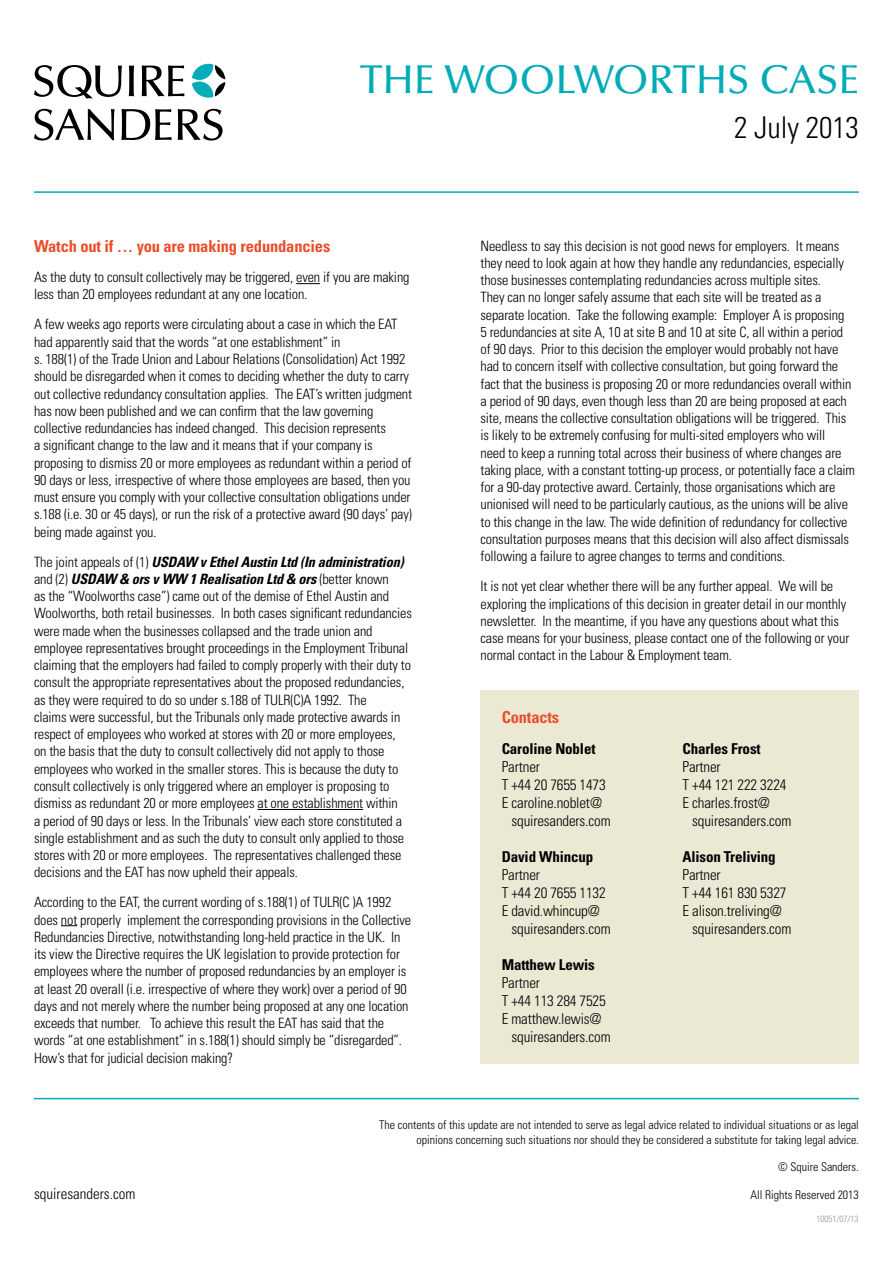
<style>
.page{position:relative;width:893px;height:1263px;background:#fff}
.page>*{position:absolute;margin:0;border:0;box-sizing:border-box;transform-origin:0 0}
.t1{font:500 40.5px "Optima";color:#00acb7}
.t2{font:300 condensed 30px "Univers LT Std";color:#000}
.t3{font:700 condensed 16.5px "Univers LT Std";letter-spacing:-.01em;color:#ea4f2c}
.t4{font:300 condensed 15px/18px "Univers LT Std";letter-spacing:-.01em;color:#000}
.t5{font:700 condensed 15px "Univers LT Std";letter-spacing:-.01em;color:#000}
.t6{font:300 condensed 14.25px/17.2px "Univers LT Std";letter-spacing:-.01em;color:#000}
.t7{font:300 condensed 12px/15px "Univers LT Std";color:#000;text-align:right}
.t8{font:300 condensed 9px "Univers LT Std";color:#939598}
.s1{font-weight:700;font-style:italic}
</style>
<div class="page">
<hr style="left:34px;top:191px;width:825px;height:2px;background:#00acb7">
<svg style="left:34px;top:109px;width:189px;height:32px"></svg>
<svg style="left:142px;top:65px;width:42px;height:31px"></svg>
<svg style="left:129px;top:65px;width:5px;height:31px"></svg>
<svg style="left:34px;top:65px;width:88px;height:33px"></svg>
<svg style="left:192px;top:64px;width:33px;height:34px"></svg>
<svg style="left:296px;top:283px;width:24px;height:1px"></svg>
<hr style="left:257px;top:809px;width:106px;height:1px;background:#000">
<svg style="left:61px;top:925px;width:16px;height:1px"></svg>
<hr style="left:34px;top:1098px;width:825px;height:1px;background:#00acb7">
<div style="left:480px;top:690px;width:379px;height:373px;background:#ebe9d4"></div>
<h1 class="t1" style="left:360px;top:57px;width:495px">THE WOOLWORTH S CASE</h1>
<h2 class="t2" style="left:734px;top:109px;width:126px">2 July 2013</h2>
<p class="t3" style="left:34px;top:236px;width:298px">Watch out if … you are making redundancies</p>
<p class="t6" style="left:34px;top:269px;width:377px">As the duty to consult collectively may be triggered, even if you are making less than 20 employees redundant at any one location.</p>
<p class="t6" style="left:34px;top:316px;width:380px">A few weeks ago reports were circulating about a case in which the EAT had apparently said that the words “at one establishment” in<br>s. 188(1) of the Trade Union and Labour Relations (Consolidation) Act 1992 should be disregarded when it comes to deciding whether the duty to carry out collective redundancy consultation applies. The EAT’s written judgment has now been published and we can confirm that the law governing collective redundancies has indeed changed. This decision represents<br>a significant change to the law and it means that if your company is proposing to dismiss 20 or more employees as redundant within a period of 90 days or less, irrespective of where those employees are based, then you must ensure you comply with your collective consultation obligations under s.188 (i.e. 30 or 45 days), or run the risk of a protective award (90 days’ pay) being made against you.</p>
<p class="t6" style="left:34px;top:553px;width:379px">The joint appeals of (1) <span class="s1">USDAW v Ethel Austin Ltd (In administration) </span>and (2) <span class="s1">USDAW &amp; ors v WW 1 Realisation Ltd &amp; ors</span> (better known<br>as the “Woolworths case”) came out of the demise of Ethel Austin and Woolworths, both retail businesses. In both cases significant redundancies were made when the businesses collapsed and the trade union and employee representatives brought proceedings in the Employment Tribunal claiming that the employers had failed to comply properly with their duty to consult the appropriate representatives about the proposed redundancies, as they were required to do so under s.188 of TULR(C)A 1992. The<br>claims were successful, but the Tribunals only made protective awards in respect of employees who worked at stores with 20 or more employees,<br>on the basis that the duty to consult collectively did not apply to those employees who worked in the smaller stores. This is because the duty to consult collectively is only triggered where an employer is proposing to dismiss as redundant 20 or more employees at one establishment within<br>a period of 90 days or less. In the Tribunals’ view each store constituted a single establishment and as such the duty to consult only applied to those stores with 20 or more employees. The representatives challenged these decisions and the EAT has now upheld their appeals.</p>
<p class="t6" style="left:34px;top:894px;width:379px">According to the EAT, the current wording of s.188(1) of TULR(C )A 1992 does not properly implement the corresponding provisions in the Collective Redundancies Directive, notwithstanding long-held practice in the UK. In its view the Directive requires the UK legislation to provide protection for employees where the number of proposed redundancies by an employer is at least 20 overall (i.e. irrespective of where they work) over a period of 90 days and not merely where the number being proposed at any one location exceeds that number. To achieve this result the EAT has said that the words “at one establishment” in s.188(1) should simply be “disregarded”.<br>How’s that for judicial decision making?</p>
<p class="t6" style="left:480px;top:237px;width:376px">Needless to say this decision is not good news for employers. It means they need to look again at how they handle any redundancies, especially those businesses contemplating redundancies across multiple sites.<br>They can no longer safely assume that each site will be treated as a separate location. Take the following example: Employer A is proposing<br>5 redundancies at site A, 10 at site B and 10 at site C, all within a period of 90 days. Prior to this decision the employer would probably not have had to concern itself with collective consultation, but going forward the fact that the business is proposing 20 or more redundancies overall within a period of 90 days, even though less than 20 are being proposed at each site, means the collective consultation obligations will be triggered. This is likely to be extremely confusing for multi-sited employers who will<br>need to keep a running total across their business of where changes are taking place, with a constant totting-up process, or potentially face a claim for a 90-day protective award. Certainly, those organisations which are unionised will need to be particularly cautious, as the unions will be alive to this change in the law. The wide definition of redundancy for collective consultation purposes means that this decision will also affect dismissals following a failure to agree changes to terms and conditions.</p>
<p class="t6" style="left:480px;top:578px;width:370px">It is not yet clear whether there will be any further appeal. We will be exploring the implications of this decision in greater detail in our monthly newsletter. In the meantime, if you have any questions about what this case means for your business, please contact one of the following or your normal contact in the Labour &amp; Employment team.</p>
<p class="t3" style="left:502px;top:707px;width:59px">Contacts</p>
<p class="t5" style="left:502px;top:739px;width:95px">Caroline Noblet</p>
<p class="t4" style="left:502px;top:758px;width:40px">Partner</p>
<p class="t4" style="left:502px;top:776px;width:106px">T +44 20 7655 1473</p>
<p class="t4" style="left:502px;top:794px;width:102px">E caroline.noblet@</p>
<p class="t4" style="left:511px;top:812px;width:101px">squiresanders.com</p>
<p class="t5" style="left:502px;top:847px;width:93px">David Whincup</p>
<p class="t4" style="left:502px;top:866px;width:40px">Partner</p>
<p class="t4" style="left:502px;top:884px;width:106px">T +44 20 7655 1132</p>
<p class="t4" style="left:502px;top:902px;width:100px">E david.whincup@</p>
<p class="t4" style="left:511px;top:920px;width:101px">squiresanders.com</p>
<p class="t5" style="left:502px;top:955px;width:95px">Matthew Lewis</p>
<p class="t4" style="left:502px;top:974px;width:40px">Partner</p>
<p class="t4" style="left:502px;top:992px;width:106px">T +44 113 284 7525</p>
<p class="t4" style="left:502px;top:1010px;width:101px">E matthew.lewis@</p>
<p class="t4" style="left:511px;top:1028px;width:101px">squiresanders.com</p>
<p class="t5" style="left:682px;top:739px;width:80px">Charles Frost</p>
<p class="t4" style="left:682px;top:758px;width:106px">Partner<br>T +44 121 222 3224<br>E charles.frost@</p>
<p class="t4" style="left:692px;top:812px;width:101px">squiresanders.com</p>
<p class="t5" style="left:682px;top:847px;width:95px">Alison Treliving</p>
<p class="t4" style="left:682px;top:866px;width:40px">Partner</p>
<p class="t4" style="left:682px;top:884px;width:106px">T +44 161 830 5327</p>
<p class="t4" style="left:682px;top:902px;width:101px">E alison.treliving@</p>
<p class="t4" style="left:692px;top:920px;width:101px">squiresanders.com</p>
<p class="t7" style="left:379px;top:1117px;width:481px">The contents of this update are not intended to serve as legal advice related to individual situations or as legal opinions concerning such situations nor should they be considered a substitute for taking legal advice.</p>
<p class="t7" style="left:778px;top:1160px;width:82px">© Squire Sanders.</p>
<p class="t4" style="left:34px;top:1185px;width:103px">squiresanders.com</p>
<p class="t7" style="left:750px;top:1187px;width:110px">All Rights Reserved 2013</p>
<p class="t8" style="left:816px;top:1213px;width:43px">10051/07/13</p>
</div>
